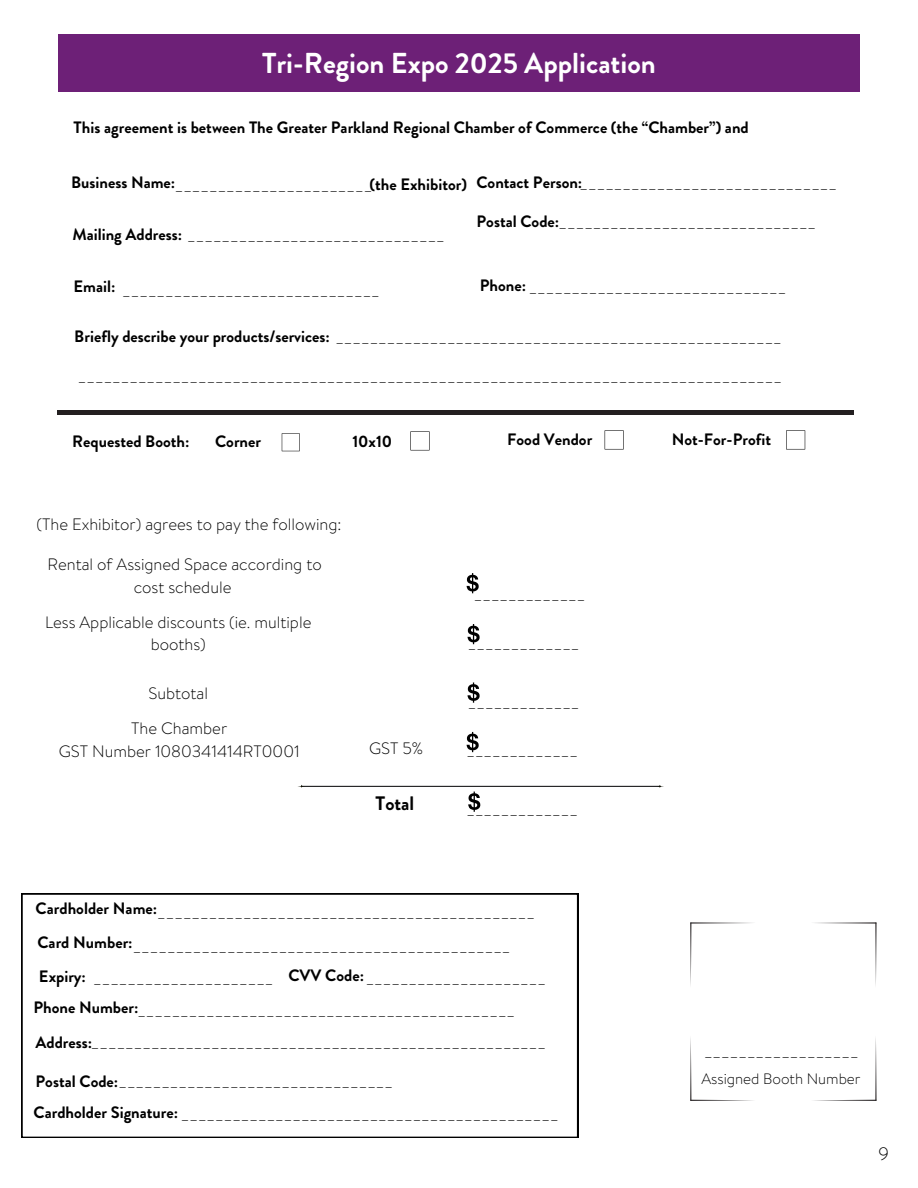
<style>
.page{position:relative;width:918px;height:1188px;background:#fff}
.page>*{position:absolute;margin:0;border:0;box-sizing:border-box;transform-origin:0 0}
.t1{font:700 28.8px "Brandon Grotesque";color:#fff}
.t2{font:700 19.5px "Brandon Grotesque";color:#000}
.t3{font:300 18px "Brandon Text";color:#000}
.t4{font:700 16.5px "Brandon Grotesque";color:#000}
.t5{font:300 16.5px/22.5px "Brandon Text";color:#000;text-align:center}
.t6{font:300 15px "Brandon Text";color:#000}
.s1{font-family:"Brandon Grotesque";font-weight:700;font-size:16.5px}
</style>
<div class="page">
<div style="left:58px;top:35px;width:802px;height:57px;background:#6d2077"></div>
<div style="left:57px;top:410px;width:797px;height:5px;background:#231f20"></div>
<svg style="left:690px;top:922px;width:62px;height:63px"></svg>
<svg style="left:815px;top:922px;width:62px;height:63px"></svg>
<svg style="left:814px;top:1038px;width:63px;height:63px"></svg>
<svg style="left:690px;top:1038px;width:63px;height:63px"></svg>
<svg style="left:282px;top:433px;width:18px;height:18px"></svg>
<svg style="left:410px;top:431px;width:20px;height:19px"></svg>
<svg style="left:605px;top:430px;width:19px;height:19px"></svg>
<svg style="left:467px;top:573px;width:12px;height:20px"></svg>
<svg style="left:468px;top:624px;width:12px;height:20px"></svg>
<svg style="left:468px;top:682px;width:12px;height:21px"></svg>
<svg style="left:467px;top:732px;width:12px;height:20px"></svg>
<svg style="left:22px;top:894px;width:556px;height:244px"></svg>
<svg style="left:786px;top:430px;width:19px;height:19px"></svg>
<svg style="left:298px;top:785px;width:366px;height:27px"></svg>
<h5 class="t1" style="left:262px;top:43px;width:395px">Tri-Region Expo 2025 Application</h5>
<h5 class="t4" style="left:74px;top:115px;width:677px">This agreement is between The Greater Parkland Regional Chamber of Commerce (the “Chamber”) and</h5>
<p class="t4" style="left:71px;top:171px;width:106px">Business Name:</p>
<h5 class="t3" style="left:72px;top:222px;width:374px"><span class="s1">Mailing Address:</span> ______________________________</h5>
<p class="t4" style="left:476px;top:171px;width:108px">Contact Person:</p>
<p class="t3" style="left:175px;top:172px;width:294px">_______________________<span class="s1">(the Exhibitor)</span></p>
<h5 class="t3" style="left:580px;top:170px;width:259px">______________________________</h5>
<p class="t3" style="left:477px;top:210px;width:341px"><span class="s1">Postal Code:</span>______________________________</p>
<p class="t4" style="left:74px;top:274px;width:43px">Email:</p>
<h5 class="t3" style="left:480px;top:274px;width:308px"><span class="s1">Phone:</span>______________________________</h5>
<p class="t3" style="left:122px;top:277px;width:259px">______________________________</p>
<h5 class="t3" style="left:74px;top:324px;width:709px"><span class="s1">Briefly describe your products/services:</span> ____________________________________________________</h5>
<p class="t3" style="left:78px;top:363px;width:706px">__________________________________________________________________________________</p>
<h5 class="t4" style="left:72px;top:430px;width:119px">Requested Booth:</h5>
<p class="t4" style="left:215px;top:430px;width:48px">Corner</p>
<h5 class="t4" style="left:352px;top:430px;width:41px">10x10</h5>
<p class="t4" style="left:507px;top:427px;width:87px">Food Vendor</p>
<p class="t5" style="left:37px;top:513px;width:306px">(The Exhibitor) agrees to pay the following:</p>
<h5 class="t5" style="left:47px;top:554px;width:276px">Rental of Assigned Space according to cost schedule</h5>
<p class="t5" style="left:45px;top:611px;width:268px">Less Applicable discounts (ie. multiple booths)</p>
<h5 class="t5" style="left:148px;top:682px;width:61px">Subtotal</h5>
<h5 class="t5" style="left:131px;top:717px;width:98px">The Chamber</h5>
<p class="t5" style="left:59px;top:740px;width:242px">GST Number 1080341414RT0001</p>
<h5 class="t5" style="left:369px;top:737px;width:56px">GST 5%</h5>
<p class="t2" style="left:376px;top:790px;width:40px">Total</p>
<p class="t3" style="left:474px;top:581px;width:113px">_____________</p>
<p class="t3" style="left:468px;top:631px;width:113px">_____________</p>
<h1 class="t3" style="left:468px;top:689px;width:113px">_____________</h1>
<h5 class="t3" style="left:466px;top:737px;width:113px">_____________</h5>
<p class="t3" style="left:466px;top:796px;width:113px">_____________</p>
<h5 class="t4" style="left:672px;top:427px;width:101px">Not-For-Profit</h5>
<p class="t4" style="left:36px;top:897px;width:123px">Cardholder Name:</p>
<p class="t3" style="left:157px;top:899px;width:379px">____________________________________________</p>
<p class="t3" style="left:133px;top:933px;width:379px">____________________________________________</p>
<p class="t3" style="left:93px;top:965px;width:182px">_____________________</p>
<h2 class="t3" style="left:366px;top:965px;width:182px">_____________________</h2>
<p class="t3" style="left:137px;top:997px;width:379px">____________________________________________</p>
<p class="t4" style="left:37px;top:931px;width:97px">Card Number:</p>
<p class="t4" style="left:39px;top:965px;width:49px">Expiry:</p>
<p class="t4" style="left:288px;top:964px;width:77px">CVV Code:</p>
<h4 class="t4" style="left:33px;top:996px;width:107px">Phone Number:</h4>
<p class="t3" style="left:36px;top:1029px;width:512px"><span class="s1">Address:</span>_____________________________________________________</p>
<p class="t3" style="left:36px;top:1068px;width:359px"><span class="s1">Postal Code:</span>________________________________</p>
<p class="t4" style="left:33px;top:1101px;width:146px">Cardholder Signature:</p>
<h5 class="t3" style="left:181px;top:1101px;width:379px">____________________________________________</h5>
<p class="t3" style="left:704px;top:1038px;width:156px">__________________</p>
<p class="t6" style="left:701px;top:1068px;width:161px">Assigned Booth Number</p>
<p class="t3" style="left:878px;top:1141px;width:12px">9</p>
</div>
